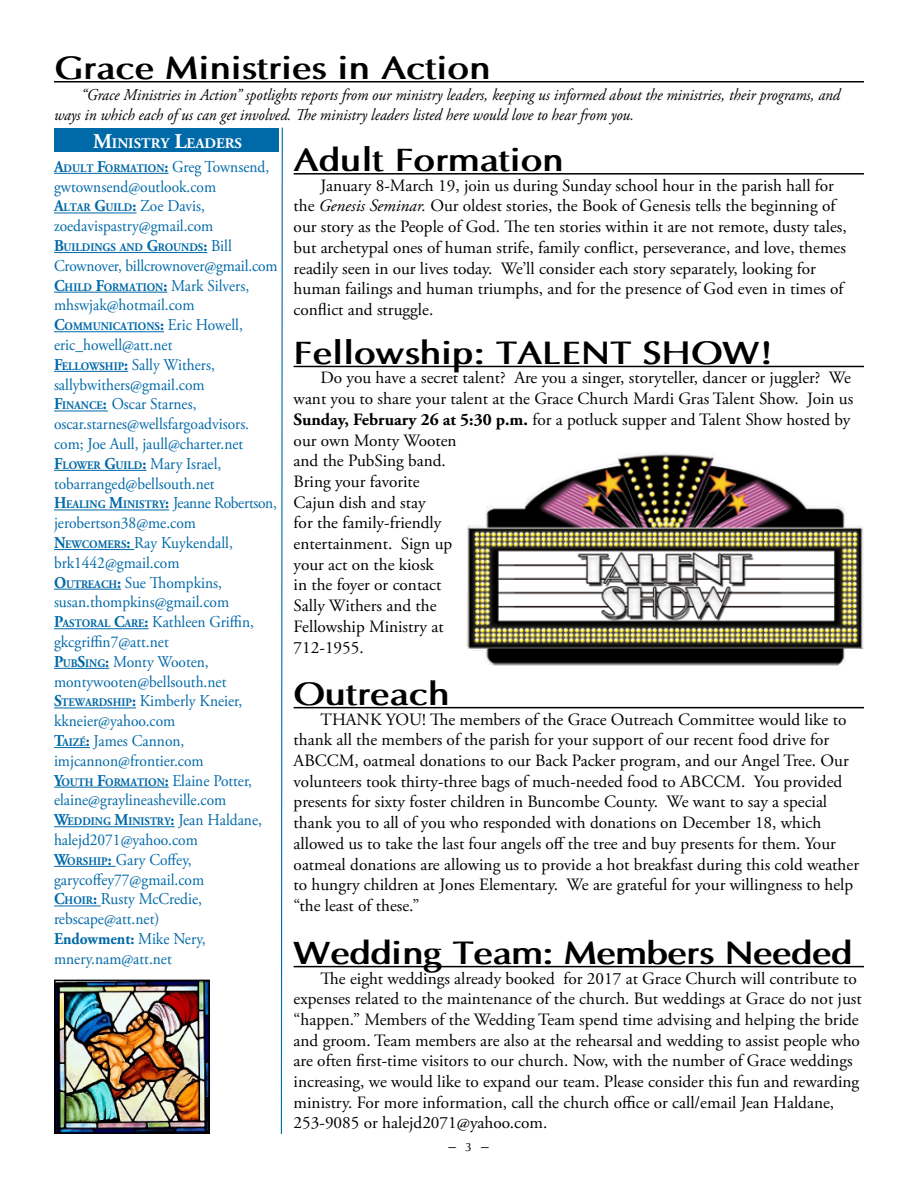
<style>
.page{position:relative;width:918px;height:1188px;background:#fff}
.page>*{position:absolute;margin:0;border:0;box-sizing:border-box;transform-origin:0 0}
.t1{font:700 32.4px "Optima";letter-spacing:-.01em;color:#000;scale:1.12 1}
.t2{font:17.25px/20.7px "Adobe Garamond Pro";color:#000}
.t3{font:16.5px/19.8px "Adobe Garamond Pro";color:#0069a8;scale:.93 1}
.t4{font:italic 16.5px/19.5px "Adobe Garamond Pro";color:#000;scale:.93 1}
.t5{font:15px "Optima";color:#000}
.t6{font:700 14.7px "Adobe Garamond Pro";color:#fff}
.t7{font:700 11.55px "Adobe Garamond Pro";color:#0069a8;scale:.94 1}
.s1{font-size:21px}
.s2{font-weight:700}
.s3{font-weight:700;font-size:11.55px}
.s4{font-size:16.5px}
.s5{font-weight:400;font-size:16.5px}
.s6{font-style:italic}
.s7{font-size:12px}
</style>
<div class="page">
<hr style="left:54px;top:81px;width:810px;height:1px;background:#000">
<hr style="left:54px;top:173px;width:115px;height:1px;background:#0069a8">
<hr style="left:54px;top:213px;width:83px;height:1px;background:#0069a8">
<hr style="left:54px;top:252px;width:153px;height:1px;background:#0069a8">
<hr style="left:54px;top:292px;width:113px;height:1px;background:#0069a8">
<hr style="left:54px;top:331px;width:110px;height:1px;background:#0069a8">
<hr style="left:54px;top:371px;width:74px;height:1px;background:#0069a8">
<hr style="left:54px;top:411px;width:54px;height:1px;background:#0069a8">
<hr style="left:54px;top:470px;width:92px;height:1px;background:#0069a8">
<hr style="left:54px;top:510px;width:115px;height:1px;background:#0069a8">
<hr style="left:54px;top:549px;width:80px;height:1px;background:#0069a8">
<hr style="left:54px;top:589px;width:67px;height:1px;background:#0069a8">
<hr style="left:54px;top:628px;width:95px;height:1px;background:#0069a8">
<hr style="left:54px;top:668px;width:55px;height:1px;background:#0069a8">
<hr style="left:54px;top:708px;width:82px;height:1px;background:#0069a8">
<hr style="left:54px;top:747px;width:36px;height:1px;background:#0069a8">
<hr style="left:54px;top:787px;width:115px;height:1px;background:#0069a8">
<hr style="left:54px;top:826px;width:121px;height:1px;background:#0069a8">
<hr style="left:54px;top:866px;width:62px;height:1px;background:#0069a8">
<hr style="left:54px;top:906px;width:47px;height:1px;background:#0069a8">
<div style="left:54px;top:128px;width:224px;height:24px;background:#0069a8"></div>
<img style="left:57px;top:983px;width:150px;height:148px">
<div style="left:54px;top:980px;width:156px;height:154px;border:2px solid #000"></div>
<svg style="left:280px;top:127px;width:3px;height:1007px"></svg>
<hr style="left:294px;top:707px;width:570px;height:1px;background:#000">
<hr style="left:294px;top:173px;width:570px;height:2px;background:#000">
<hr style="left:294px;top:366px;width:570px;height:1px;background:#000">
<hr style="left:294px;top:966px;width:570px;height:1px;background:#000">
<img style="left:466px;top:452px;width:398px;height:214px">
<h1 class="t1" style="left:54px;top:48px;width:391px">Grace Ministries in Action</h1>
<p class="t4" style="left:54px;top:86px;width:847px;text-indent:27px">“Grace Ministries in Action” spotlights reports from our ministry leaders, keeping us informed about the ministries, their programs, and ways in which each of us can get involved. The ministry leaders listed here would love to hear from you.</p>
<p class="t6" style="left:93px;top:135px;width:151px"><span class="s1">M</span>INISTRY <span class="s1">L</span>EADERS</p>
<p class="t3" style="left:54px;top:157px;width:233px"><span class="s2">A</span><span class="s3">DULT</span> <span class="s2">F</span><span class="s3">ORMATION</span><span class="s2">:</span> Greg Townsend, gwtownsend@outlook.com<br><span class="s2">A</span><span class="s3">LTAR</span> <span class="s2">G</span><span class="s3">UILD</span><span class="s2">:</span> Zoe Davis, zoedavispastry@gmail.com</p>
<p class="t7" style="left:54px;top:241px;width:191px"><span class="s4">B</span>UILDINGS AND <span class="s4">G</span>ROUNDS<span class="s4">:</span> <span class="s5">Bill</span></p>
<p class="t3" style="left:54px;top:256px;width:242px">Crownover, billcrownover@gmail.com</p>
<p class="t7" style="left:54px;top:280px;width:209px"><span class="s4">C</span>HILD <span class="s4">F</span>ORMATION<span class="s4">:</span> <span class="s5">Mark Silvers,</span></p>
<p class="t3" style="left:54px;top:296px;width:153px">mhswjak@hotmail.com</p>
<p class="t7" style="left:54px;top:320px;width:202px"><span class="s4">C</span>OMMUNICATIONS<span class="s4">:</span> <span class="s5">Eric Howell,</span></p>
<p class="t3" style="left:54px;top:335px;width:241px">eric_howell@att.net<br><span class="s2">F</span><span class="s3">ELLOWSHIP</span><span class="s2">:</span> Sally Withers, sallybwithers@gmail.com<br><span class="s2">F</span><span class="s3">INANCE</span><span class="s2">:</span> Oscar Starnes, oscar.starnes@wellsfargoadvisors. com; Joe Aull, jaull@charter.net<br><span class="s2">F</span><span class="s3">LOWER</span> <span class="s2">G</span><span class="s3">UILD</span><span class="s2">:</span> Mary Israel, tobarranged@bellsouth.net<br><span class="s2">H</span><span class="s3">EALING</span> <span class="s2">M</span><span class="s3">INISTRY</span><span class="s2">:</span> Jeanne Robertson, jerobertson38@me.com<br><span class="s2">N</span><span class="s3">EWCOMERS</span><span class="s2">:</span> Ray Kuykendall, brk1442@gmail.com<br><span class="s2">O</span><span class="s3">UTREACH</span><span class="s2">:</span> Sue Thompkins, susan.thompkins@gmail.com<br><span class="s2">P</span><span class="s3">ASTORAL</span> <span class="s2">C</span><span class="s3">ARE</span><span class="s2">:</span> Kathleen Griffin, gkcgriffin7@att.net<br><span class="s2">P</span><span class="s3">UB</span><span class="s2">S</span><span class="s3">ING</span><span class="s2">:</span> Monty Wooten, montywooten@bellsouth.net<br><span class="s2">S</span><span class="s3">TEWARDSHIP</span><span class="s2">:</span> Kimberly Kneier, kkneier@yahoo.com<br><span class="s2">T</span><span class="s3">AIZÉ</span><span class="s2">:</span> James Cannon, imjcannon@frontier.com<br><span class="s2">Y</span><span class="s3">OUTH</span> <span class="s2">F</span><span class="s3">ORMATION</span><span class="s2">:</span> Elaine Potter, elaine@graylineasheville.com</p>
<p class="t7" style="left:54px;top:815px;width:223px"><span class="s4">W</span>EDDING <span class="s4">M</span>INISTRY<span class="s4">:</span> <span class="s5">Jean Haldane,</span></p>
<p class="t3" style="left:54px;top:830px;width:165px">halejd2071@yahoo.com<br><span class="s2">W</span><span class="s3">ORSHIP</span><span class="s2">:</span> Gary Coffey, garycoffey77@gmail.com<br><span class="s2">C</span><span class="s3">HOIR</span><span class="s2">:</span> Rusty McCredie, rebscape@att.net)<br><span class="s2">ENDOWMENT:</span> Mike Nery, mnery.nam@att.net</p>
<h1 class="t1" style="left:294px;top:140px;width:243px">Adult Formation</h1>
<p class="t2" style="left:294px;top:176px;width:555px;text-indent:27px">January 8-March 19, join us during Sunday school hour in the parish hall for the <span class="s6">Genesis Seminar.</span> Our oldest stories, the Book of Genesis tells the beginning of our story as the People of God. The ten stories within it are not remote, dusty tales, but archetypal ones of human strife, family conflict, perseverance, and love, themes readily seen in our lives today. We’ll consider each story separately, looking for human failings and human triumphs, and for the presence of God even in times of conflict and struggle.</p>
<h1 class="t1" style="left:294px;top:333px;width:430px">Fellowship: TALENT SHOW!</h1>
<p class="t2" style="left:294px;top:368px;width:561px;text-indent:27px">Do you have a secret talent? Are you a singer, storyteller, dancer or juggler? We want you to share your talent at the Grace Church Mardi Gras Talent Show. Join us<br><span class="s2">SUNDAY, FEBRUARY 26 AT 5:30 P.M.</span> for a potluck supper and Talent Show hosted by our own Monty Wooten<br>and the PubSing band.<br>Bring your favorite<br>Cajun dish and stay<br>for the family-friendly<br>entertainment. Sign up<br>your act on the kiosk<br>in the foyer or contact<br>Sally Withers and the<br>Fellowship Ministry at<br>712-1955.</p>
<h1 class="t1" style="left:294px;top:674px;width:141px">Outreach</h1>
<p class="t2" style="left:294px;top:709px;width:567px;text-indent:27px">THANK YOU! The members of the Grace Outreach Committee would like to thank all the members of the parish for your support of our recent food drive for ABCCM, oatmeal donations to our Back Packer program, and our Angel Tree. Our volunteers took thirty-three bags of much-needed food to ABCCM. You provided presents for sixty foster children in Buncombe County. We want to say a special thank you to all of you who responded with donations on December 18, which allowed us to take the last four angels off the tree and buy presents for them. Your oatmeal donations are allowing us to provide a hot breakfast during this cold weather to hungry children at Jones Elementary. We are grateful for your willingness to help “the least of these.”</p>
<h1 class="t1" style="left:294px;top:933px;width:501px">Wedding Team: Members Needed</h1>
<p class="t2" style="left:294px;top:968px;width:570px;text-indent:27px">The eight weddings already booked for 2017 at Grace Church will contribute to expenses related to the maintenance of the church. But weddings at Grace do not just “happen.” Members of the Wedding Team spend time advising and helping the bride and groom. Team members are also at the rehearsal and wedding to assist people who are often first-time visitors to our church. Now, with the number of Grace weddings increasing, we would like to expand our team. Please consider this fun and rewarding ministry. For more information, call the church office or call/email Jean Haldane, 253-9085 or halejd2071@yahoo.com.</p>
<p class="t5" style="left:449px;top:1137px;width:42px">– <span class="s7">3</span> –</p>
</div>
